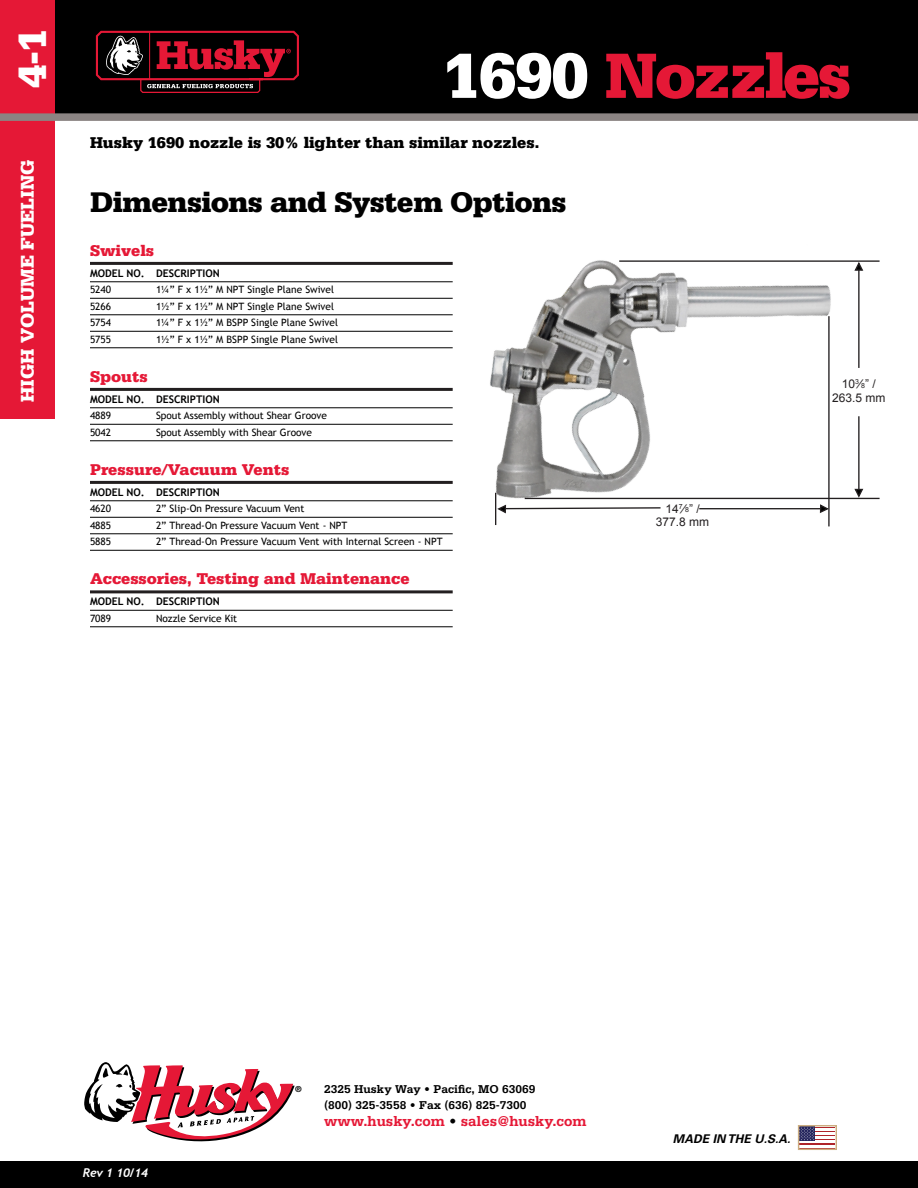
<style>
.page{position:relative;width:918px;height:1188px;background:#fff}
.page>*{position:absolute;margin:0;border:0;box-sizing:border-box;transform-origin:0 0}
.t1{font:900 67.5px "Serifa";letter-spacing:-.04em;color:#e51836}
.t2{font:900 42px "Serifa";color:#fff}
.t3{font:900 30px "Serifa";letter-spacing:-.02em;color:#000}
.t4{font:900 19.5px "Serifa";color:#fff}
.tablehead_-_Red{font:900 16.5px "Serifa";color:#e51836}
.t5{font:900 16.5px "Serifa";color:#000}
.t6{font:700 15px "Serifa";color:#e51836}
.t7{font:700 12px/16.5px "Serifa";color:#000}
.dimensions{font:12px "Arial";color:#231f20}
.t8{font:italic 700 12px "Univers";letter-spacing:.01em;color:#000}
.Revision{font:italic 700 12px "Trebuchet";letter-spacing:-.02em;color:#fff}
.table1_Head_-_Black{font:700 10.5px "Trebuchet MS";color:#000}
.table_1{font:10.2px "Trebuchet MS";color:#000}
.t9{font:700 9.15px "Serifa";color:#000}
.s1{color:#fff}
.s2{font-size:7.05px}
.s3{color:#000}
</style>
<div class="page">
<div style="left:0;top:1161px;width:918px;height:27px;background:#000"></div>
<hr style="left:90px;top:262px;width:363px;height:3px;background:#231f20">
<hr style="left:90px;top:281px;width:363px;height:1px;background:#000">
<hr style="left:90px;top:298px;width:363px;height:1px;background:#000">
<hr style="left:90px;top:314px;width:363px;height:1px;background:#000">
<hr style="left:90px;top:331px;width:363px;height:1px;background:#000">
<hr style="left:90px;top:347px;width:363px;height:1px;background:#000">
<hr style="left:90px;top:388px;width:363px;height:3px;background:#231f20">
<hr style="left:90px;top:407px;width:363px;height:1px;background:#000">
<hr style="left:90px;top:424px;width:363px;height:1px;background:#000">
<hr style="left:90px;top:440px;width:363px;height:1px;background:#000">
<hr style="left:90px;top:481px;width:363px;height:3px;background:#231f20">
<hr style="left:90px;top:500px;width:363px;height:1px;background:#000">
<hr style="left:90px;top:517px;width:363px;height:1px;background:#000">
<hr style="left:90px;top:533px;width:363px;height:1px;background:#000">
<hr style="left:90px;top:550px;width:363px;height:1px;background:#000">
<hr style="left:90px;top:590px;width:363px;height:3px;background:#231f20">
<hr style="left:90px;top:610px;width:363px;height:1px;background:#000">
<hr style="left:90px;top:626px;width:363px;height:1px;background:#000">
<div style="left:54px;top:0;width:864px;height:113px;background:#000"></div>
<div style="left:0;top:113px;width:54px;height:306px;background:#e51836"></div>
<div style="left:0;top:0;width:54px;height:117px;background:#e51836"></div>
<div style="left:0;top:113px;width:918px;height:8px;background:#8b8483"></div>
<svg style="left:95px;top:30px;width:205px;height:64px;background:#4c171e"></svg>
<img style="left:374px;top:104px;width:518px;height:490px">
<hr style="left:619px;top:260px;width:261px;height:2px;background:#231f20">
<hr style="left:495px;top:493px;width:1px;height:32px;background:#231f20">
<hr style="left:828px;top:316px;width:2px;height:210px;background:#231f20">
<hr style="left:525px;top:498px;width:355px;height:1px;background:#231f20">
<hr style="left:858px;top:266px;width:2px;height:102px;background:#231f20">
<svg style="left:853px;top:261px;width:11px;height:10px"></svg>
<hr style="left:858px;top:416px;width:2px;height:77px;background:#231f20">
<svg style="left:853px;top:488px;width:11px;height:10px"></svg>
<hr style="left:699px;top:508px;width:123px;height:1px;background:#231f20">
<svg style="left:819px;top:503px;width:10px;height:11px"></svg>
<svg style="left:497px;top:504px;width:165px;height:11px"></svg>
<svg style="left:800px;top:1127px;width:35px;height:18px"></svg>
<hr style="left:799px;top:1129px;width:36px;height:2px;background:#fff">
<hr style="left:799px;top:1133px;width:36px;height:2px;background:#fff">
<hr style="left:799px;top:1137px;width:36px;height:2px;background:#fff">
<hr style="left:799px;top:1141px;width:36px;height:2px;background:#fff">
<div style="left:799px;top:1127px;width:16px;height:14px;background:#24255d"></div>
<svg style="left:800px;top:1128px;width:14px;height:12px"></svg>
<div style="left:798px;top:1125px;width:39px;height:25px;border:1px solid #ccad81"></div>
<svg style="left:84px;top:1062px;width:211px;height:80px"></svg>
<p class="t2" style="left:8px;top:88px;width:61px;rotate:-90deg">4-1</p>
<p class="t4" style="left:16px;top:402px;width:243px;rotate:-90deg">HIGH VOLUME FUELING</p>
<p class="t4" style="left:40px;top:162px;width:264px;rotate:90deg">CONVENTIONAL FUELING</p>
<p class="t1" style="left:443px;top:36px;width:410px"><span class="s1">1690</span> Nozzles</p>
<p class="t5" style="left:90px;top:133px;width:451px">Husky 1690 nozzle is 30% lighter than similar nozzles.</p>
<p class="t3" style="left:90px;top:185px;width:478px">Dimensions and System Options</p>
<p class="tablehead_-_Red" style="left:90px;top:241px;width:66px">Swivels</p>
<p class="table1_Head_-_Black" style="left:90px;top:267px;width:131px">MODEL NO. DESCRIPTION</p>
<p class="table_1" style="left:90px;top:284px;width:23px">5240</p>
<p class="table_1" style="left:156px;top:284px;width:180px">1¼” F x 1½” M NPT Single Plane Swivel</p>
<p class="table_1" style="left:90px;top:300px;width:23px">5266</p>
<p class="table_1" style="left:156px;top:300px;width:180px">1½” F x 1½” M NPT Single Plane Swivel</p>
<p class="table_1" style="left:90px;top:317px;width:23px">5754</p>
<p class="table_1" style="left:156px;top:317px;width:184px">1¼” F x 1½” M BSPP Single Plane Swivel</p>
<p class="table_1" style="left:90px;top:333px;width:23px">5755</p>
<p class="table_1" style="left:156px;top:333px;width:184px">1½” F x 1½” M BSPP Single Plane Swivel</p>
<p class="tablehead_-_Red" style="left:90px;top:367px;width:59px">Spouts</p>
<p class="table1_Head_-_Black" style="left:90px;top:393px;width:131px">MODEL NO. DESCRIPTION</p>
<p class="table_1" style="left:90px;top:410px;width:23px">4889</p>
<p class="table_1" style="left:156px;top:410px;width:173px">Spout Assembly without Shear Groove</p>
<p class="table_1" style="left:90px;top:426px;width:23px">5042</p>
<p class="table_1" style="left:156px;top:426px;width:158px">Spout Assembly with Shear Groove</p>
<p class="tablehead_-_Red" style="left:90px;top:460px;width:201px">Pressure/Vacuum Vents</p>
<p class="table1_Head_-_Black" style="left:90px;top:486px;width:131px">MODEL NO. DESCRIPTION</p>
<p class="table_1" style="left:90px;top:503px;width:23px">4620</p>
<p class="table_1" style="left:156px;top:503px;width:150px">2” Slip-On Pressure Vacuum Vent</p>
<p class="table_1" style="left:90px;top:519px;width:23px">4885</p>
<p class="table_1" style="left:156px;top:519px;width:193px">2” Thread-On Pressure Vacuum Vent - NPT</p>
<p class="table_1" style="left:90px;top:536px;width:23px">5885</p>
<p class="table_1" style="left:156px;top:536px;width:288px">2” Thread-On Pressure Vacuum Vent with Internal Screen - NPT</p>
<p class="tablehead_-_Red" style="left:90px;top:569px;width:321px">Accessories, Testing and Maintenance</p>
<p class="table1_Head_-_Black" style="left:90px;top:595px;width:131px">MODEL NO. DESCRIPTION</p>
<p class="table_1" style="left:90px;top:612px;width:23px">7089</p>
<p class="table_1" style="left:156px;top:612px;width:83px">Nozzle Service Kit</p>
<p class="dimensions" style="left:665px;top:501px;width:36px">14<sup>7</sup>⁄<span class="s2">8</span>” /</p>
<p class="dimensions" style="left:656px;top:514px;width:55px">377.8 mm</p>
<p class="dimensions" style="left:842px;top:376px;width:36px">10<sup>3</sup>⁄<span class="s2">8</span>” /</p>
<p class="dimensions" style="left:832px;top:390px;width:55px">263.5 mm</p>
<p class="Revision" style="left:83px;top:1165px;width:67px">Rev 1 10/14</p>
<p class="t9" style="left:295px;top:1084px;width:9px">®</p>
<p class="t7" style="left:324px;top:1080px;width:213px">2325 Husky Way • Pacific, MO 63069 (800) 325-3558 • Fax (636) 825-7300</p>
<p class="t6" style="left:324px;top:1112px;width:264px">www.husky.com <span class="s3">•</span> sales@husky.com</p>
<p class="t8" style="left:673px;top:1132px;width:119px">MADE IN THE U.S.A.</p>
</div>
